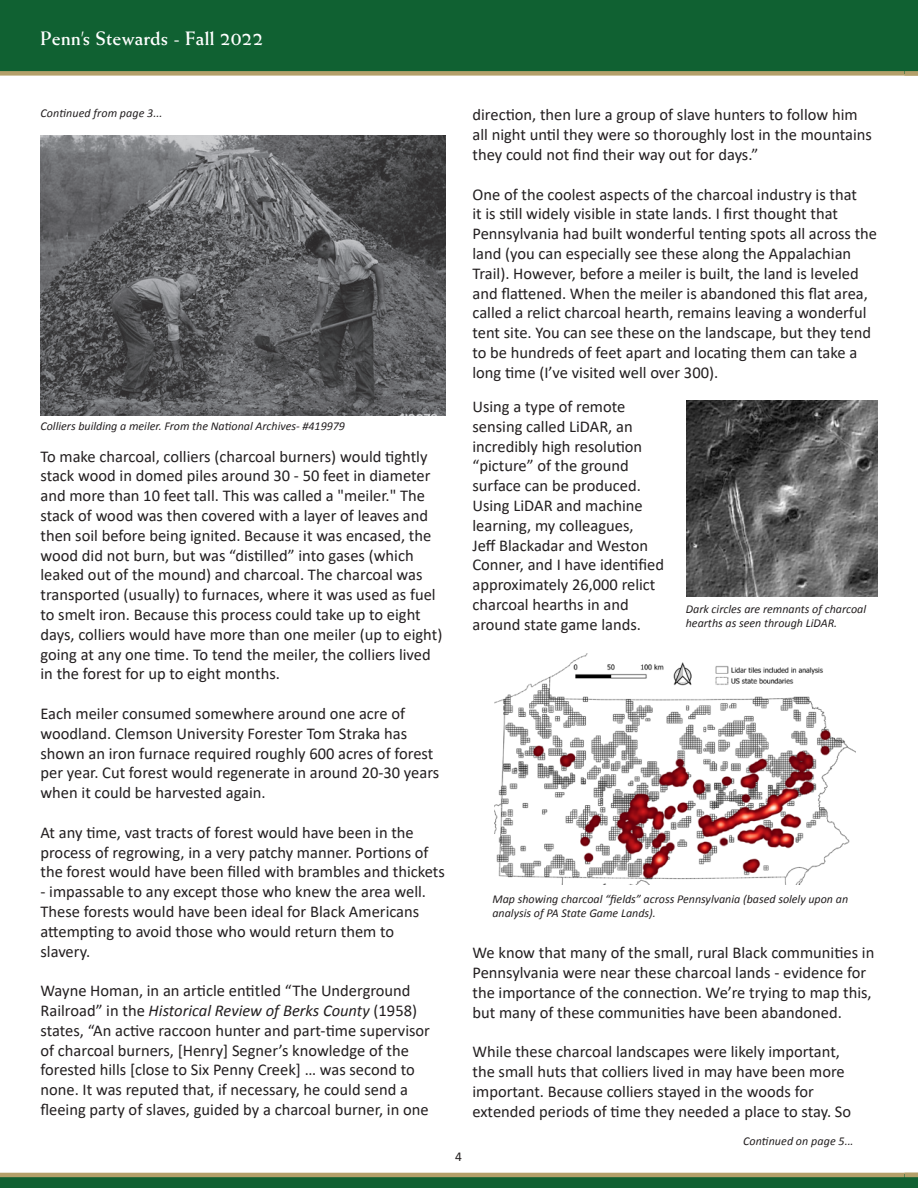
<style>
.page{position:relative;width:918px;height:1188px;background:#fff}
.page>*{position:absolute;margin:0;border:0;box-sizing:border-box;transform-origin:0 0}
.t1{font:16.5px/19.8px "Calibri";color:#231f20}
.t2{font:700 16.5px "Weiss Std";color:#fff}
.t3{font:13.5px "Calibri";color:#231f20}
.t4{font:italic 12px/14.4px "Calibri";color:#231f20}
.s1{font-style:italic}
</style>
<div class="page">
<div style="left:0;top:0;width:918px;height:73px;background:#106132"></div>
<div style="left:0;top:71px;width:918px;height:5px;background:#b4a06a"></div>
<div style="left:0;top:1175px;width:918px;height:13px;background:#106132"></div>
<hr style="left:0;top:1173px;width:918px;height:4px;background:#b4a06a">
<img style="left:686px;top:401px;width:192px;height:195px">
<img style="left:495px;top:654px;width:361px;height:230px">
<img style="left:40px;top:135px;width:406px;height:281px">
<p class="t2" style="left:40px;top:29px;width:190px">Penn’s Stewards - Fall 2022</p>
<p class="t4" style="left:40px;top:105px;width:123px">Continued from page 3...</p>
<p class="t4" style="left:40px;top:418px;width:306px">Colliers building a meiler. From the National Archives- #419979</p>
<p class="t1" style="left:40px;top:446px;width:403px">To make charcoal, colliers (charcoal burners) would tightly stack wood in domed piles around 30 - 50 feet in diameter and more than 10 feet tall. This was called a "meiler." The stack of wood was then covered with a layer of leaves and then soil before being ignited. Because it was encased, the wood did not burn, but was “distilled” into gases (which leaked out of the mound) and charcoal. The charcoal was transported (usually) to furnaces, where it was used as fuel to smelt iron. Because this process could take up to eight days, colliers would have more than one meiler (up to eight) going at any one time. To tend the meiler, the colliers lived in the forest for up to eight months.</p>
<p class="t1" style="left:40px;top:703px;width:400px">Each meiler consumed somewhere around one acre of woodland. Clemson University Forester Tom Straka has shown an iron furnace required roughly 600 acres of forest per year. Cut forest would regenerate in around 20-30 years when it could be harvested again.</p>
<p class="t1" style="left:40px;top:822px;width:406px">At any time, vast tracts of forest would have been in the process of regrowing, in a very patchy manner. Portions of the forest would have been filled with brambles and thickets</p>
<p class="t1" style="left:40px;top:881px;width:387px">- impassable to any except those who knew the area well.<br>These forests would have been ideal for Black Americans attempting to avoid those who would return them to slavery.</p>
<p class="t1" style="left:40px;top:980px;width:391px">Wayne Homan, in an article entitled “The Underground Railroad” in the <span class="s1">Historical Review of Berks County</span> (1958) states, “An active raccoon hunter and part-time supervisor of charcoal burners, [Henry] Segner’s knowledge of the forested hills [close to Six Penny Creek] … was second to none. It was reputed that, if necessary, he could send a fleeing party of slaves, guided by a charcoal burner, in one</p>
<p class="t1" style="left:472px;top:105px;width:401px">direction, then lure a group of slave hunters to follow him all night until they were so thoroughly lost in the mountains they could not find their way out for days.”</p>
<p class="t1" style="left:472px;top:184px;width:406px">One of the coolest aspects of the charcoal industry is that<br>it is still widely visible in state lands. I first thought that Pennsylvania had built wonderful tenting spots all across the land (you can especially see these along the Appalachian Trail). However, before a meiler is built, the land is leveled and flattened. When the meiler is abandoned this flat area, called a relict charcoal hearth, remains leaving a wonderful tent site. You can see these on the landscape, but they tend to be hundreds of feet apart and locating them can take a long time (I’ve visited well over 300).</p>
<p class="t1" style="left:472px;top:396px;width:193px">Using a type of remote sensing called LiDAR, an incredibly high resolution “picture” of the ground surface can be produced.<br>Using LiDAR and machine learning, my colleagues,<br>Jeff Blackadar and Weston<br>Conner, and I have identified approximately 26,000 relict charcoal hearths in and around state game lands.</p>
<p class="t4" style="left:686px;top:601px;width:182px">Dark circles are remnants of charcoal hearths as seen through LiDAR.</p>
<p class="t4" style="left:492px;top:891px;width:357px">Map showing charcoal “fields” across Pennsylvania (based solely upon an analysis of PA State Game Lands).</p>
<p class="t3" style="left:455px;top:1148px;width:8px">4</p>
<p class="t1" style="left:472px;top:943px;width:403px">We know that many of the small, rural Black communities in Pennsylvania were near these charcoal lands - evidence for the importance of the connection. We’re trying to map this, but many of these communities have been abandoned.</p>
<p class="t1" style="left:472px;top:1042px;width:380px">While these charcoal landscapes were likely important, the small huts that colliers lived in may have been more important. Because colliers stayed in the woods for extended periods of time they needed a place to stay. So</p>
<p class="t4" style="left:743px;top:1134px;width:112px">Continued on page 5...</p>
</div>
